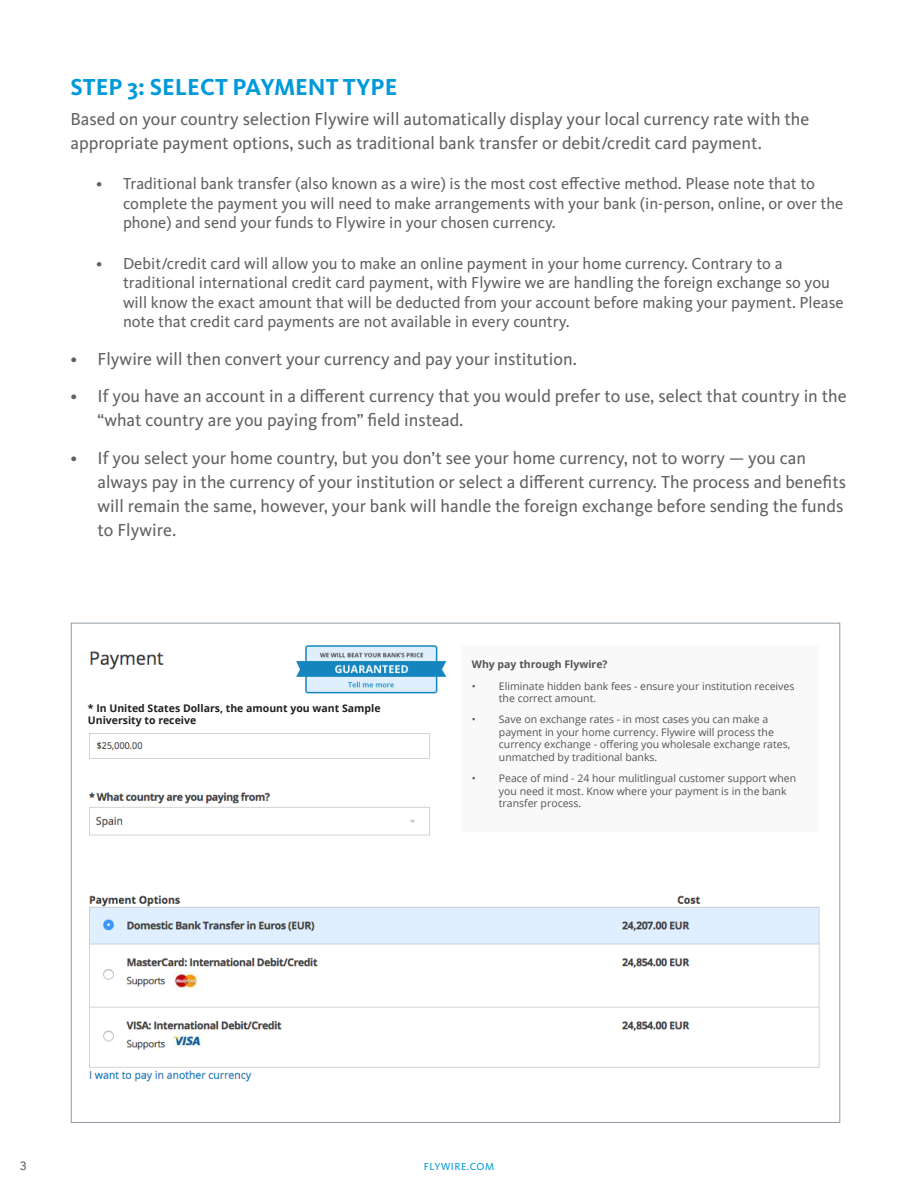
<style>
.page{position:relative;width:918px;height:1188px;background:#fff}
.page>*{position:absolute;margin:0;border:0;box-sizing:border-box;transform-origin:0 0}
.t1{font:700 24px "Kievit OT";color:#009ada}
.t2{font:18px/24px "Kievit OT";color:#616164}
.t3{font:16.5px/19.5px "Kievit OT";color:#616164}
.t4{font:500 12px "Avenir Next";color:#5c605e}
.t5{font:10.5px/12.6px "Open Sans";color:#535355}
.t6{font:700 10.5px "Open Sans";color:#231f20}
.t7{font:700 10.5px "Open Sans";color:#545557}
.t8{font:10.5px "Kievit OT";letter-spacing:.05em;color:#009ada}
</style>
<div class="page">
<img style="left:89px;top:645px;width:731px;height:437px">
<div style="left:472px;top:660px;width:156px;height:14px;background:#f9f9fa"></div>
<div style="left:472px;top:682px;width:330px;height:142px;background:#f9f9fa"></div>
<div style="left:88px;top:704px;width:342px;height:25px;background:#fff"></div>
<p class="t1" style="left:70px;top:72px;width:329px">STEP 3: SELECT PAYMENT TYPE</p>
<p class="t2" style="left:70px;top:106px;width:741px">Based on your country selection Flywire will automatically display your local currency rate with the appropriate payment options, such as traditional bank transfer or debit/credit card payment.</p>
<p class="t3" style="left:123px;top:174px;width:722px;text-indent:-27px">• Traditional bank transfer (also known as a wire) is the most cost effective method. Please note that to complete the payment you will need to make arrangements with your bank (in-person, online, or over the phone) and send your funds to Flywire in your chosen currency.</p>
<p class="t3" style="left:123px;top:253px;width:722px;text-indent:-27px">• Debit/credit card will allow you to make an online payment in your home currency. Contrary to a traditional international credit card payment, with Flywire we are handling the foreign exchange so you will know the exact amount that will be deducted from your account before making your payment. Please note that credit card payments are not available in every country.</p>
<p class="t2" style="left:70px;top:346px;width:508px">• Flywire will then convert your currency and pay your institution.</p>
<p class="t2" style="left:98px;top:384px;width:751px;text-indent:-27px">• If you have an account in a different currency that you would prefer to use, select that country in the “what country are you paying from” field instead.</p>
<p class="t2" style="left:98px;top:445px;width:750px;text-indent:-27px">• If you select your home country, but you don’t see your home currency, not to worry — you can always pay in the currency of your institution or select a different currency. The process and benefits will remain the same, however, your bank will handle the foreign exchange before sending the funds to Flywire.</p>
<p class="t6" style="left:88px;top:701px;width:294px">* In United States Dollars, the amount you want Sample</p>
<p class="t6" style="left:88px;top:713px;width:110px">University to receive</p>
<p class="t7" style="left:472px;top:657px;width:137px">Why pay through Flywire?</p>
<p class="t5" style="left:499px;top:679px;width:297px;text-indent:-27px">• Eliminate hidden bank fees - ensure your institution receives the correct amount.</p>
<p class="t5" style="left:499px;top:713px;width:293px;text-indent:-27px">• Save on exchange rates - in most cases you can make a payment in your home currency. Flywire will process the currency exchange - offering you wholesale exchange rates, unmatched by traditional banks.</p>
<p class="t5" style="left:499px;top:772px;width:299px;text-indent:-27px">• Peace of mind - 24 hour mulitlingual customer support when you need it most. Know where your payment is in the bank transfer process.</p>
<p class="t4" style="left:20px;top:1155px;width:9px">3</p>
<p class="t8" style="left:424px;top:1160px;width:72px">FLYWIRE.COM</p>
</div>
